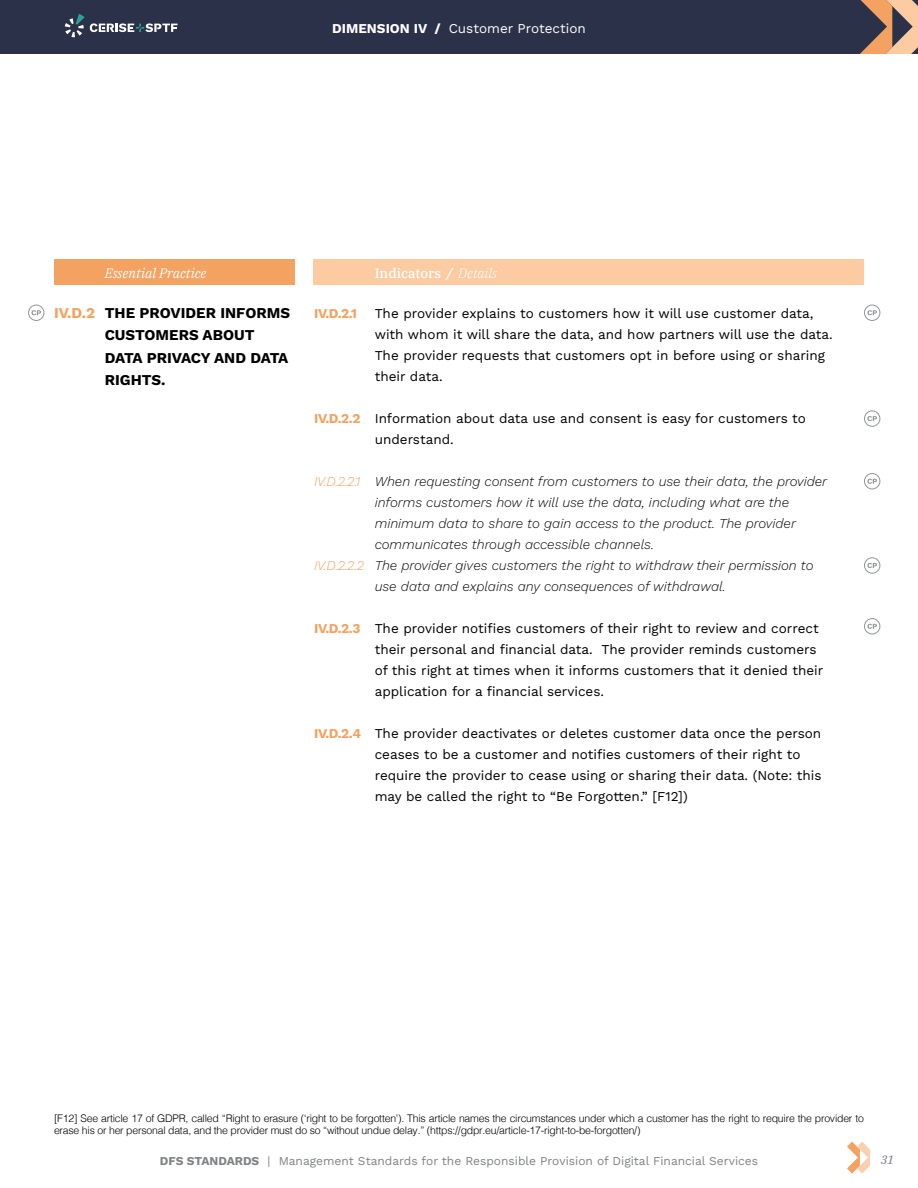
<style>
.page{position:relative;width:918px;height:1188px;background:#fff}
.page>*{position:absolute;margin:0;border:0;box-sizing:border-box;transform-origin:0 0}
.t1{font:700 15px/22.5px "Work Sans";color:#000}
.t2{font:700 15px "Work Sans";color:#f4a261}
.t3{font:13.5px/21px "Work Sans";color:#000}
.t4{font:italic 13.5px/21px "Work Sans";color:#000}
.t5{font:700 13.5px "Work Sans";letter-spacing:-.03em;color:#f4a261}
.t6{font:13.5px "Work Sans";color:#fff}
.t7{font:italic 13.5px "Work Sans";color:#f4a261}
.t8{font:500 13.5px "IBM Plex Serif";color:#fff}
.t9{font:italic 13.5px "IBM Plex Serif";color:#fff}
.t10{font:12px "Work Sans";color:#808285}
.t11{font:italic 12px "IBM Plex Serif Text";color:#827c8a}
.t12{font:300 10.5px/12px "Helvetica";letter-spacing:-.02em;color:#000}
.s1{font-weight:700}
.s2{font-weight:700;font-style:italic}
.s3{font-weight:300;font-style:italic}
</style>
<div class="page">
<svg style="left:847px;top:1142px;width:23px;height:32px"></svg>
<div style="left:0;top:0;width:918px;height:54px;background:#2b3149"></div>
<div style="left:313px;top:259px;width:551px;height:26px;background:#fdcba1"></div>
<div style="left:54px;top:259px;width:241px;height:26px;background:#f4a261"></div>
<div style="left:28px;top:305px;width:16px;height:16px;border:1px solid #939598;border-radius:50%"></div>
<svg style="left:32px;top:310px;width:9px;height:5px"></svg>
<div style="left:864px;top:305px;width:16px;height:16px;border:1px solid #939598;border-radius:50%"></div>
<svg style="left:867px;top:310px;width:10px;height:5px"></svg>
<div style="left:864px;top:410px;width:16px;height:17px;border:1px solid #939598;border-radius:50%"></div>
<svg style="left:867px;top:416px;width:10px;height:5px"></svg>
<svg style="left:864px;top:474px;width:16px;height:15px"></svg>
<div style="left:864px;top:473px;width:16px;height:16px;border:1px solid #939598;border-radius:50%"></div>
<svg style="left:867px;top:479px;width:10px;height:5px"></svg>
<svg style="left:864px;top:558px;width:16px;height:15px"></svg>
<div style="left:864px;top:557px;width:16px;height:17px;border:1px solid #939598;border-radius:50%"></div>
<svg style="left:867px;top:563px;width:10px;height:5px"></svg>
<svg style="left:864px;top:619px;width:16px;height:15px"></svg>
<div style="left:864px;top:618px;width:16px;height:16px;border:1px solid #939598;border-radius:50%"></div>
<svg style="left:867px;top:624px;width:10px;height:5px"></svg>
<p class="t6" style="left:332px;top:18px;width:255px"><span class="s1">DIMENSION IV /</span> Customer Protection</p>
<p class="t9" style="left:105px;top:262px;width:103px">Essential Practice</p>
<p class="t8" style="left:375px;top:262px;width:124px">Indicators <span class="s2">/</span> <span class="s3">Details</span></p>
<p class="t2" style="left:54px;top:301px;width:43px">IV.D.2</p>
<p class="t5" style="left:314px;top:303px;width:44px">IV.D.2.1</p>
<p class="t1" style="left:105px;top:301px;width:187px">THE PROVIDER INFORMS<br>CUSTOMERS ABOUT<br>DATA PRIVACY AND DATA<br>RIGHTS.</p>
<p class="t5" style="left:314px;top:408px;width:48px">IV.D.2.2</p>
<p class="t7" style="left:314px;top:471px;width:47px">IV.D.2.2.1</p>
<p class="t7" style="left:314px;top:555px;width:51px">IV.D.2.2.2</p>
<p class="t5" style="left:314px;top:618px;width:48px">IV.D.2.3</p>
<p class="t5" style="left:314px;top:723px;width:48px">IV.D.2.4</p>
<p class="t3" style="left:375px;top:302px;width:460px">The provider explains to customers how it will use customer data, with whom it will share the data, and how partners will use the data.<br>The provider requests that customers opt in before using or sharing their data.</p>
<p class="t3" style="left:375px;top:407px;width:433px">Information about data use and consent is easy for customers to understand.</p>
<p class="t4" style="left:375px;top:470px;width:454px">When requesting consent from customers to use their data, the provider informs customers how it will use the data, including what are the minimum data to share to gain access to the product. The provider communicates through accessible channels.<br>The provider gives customers the right to withdraw their permission to use data and explains any consequences of withdrawal.</p>
<p class="t3" style="left:375px;top:617px;width:450px">The provider notifies customers of their right to review and correct their personal and financial data. The provider reminds customers of this right at times when it informs customers that it denied their application for a financial services.</p>
<p class="t3" style="left:375px;top:722px;width:448px">The provider deactivates or deletes customer data once the person ceases to be a customer and notifies customers of their right to require the provider to cease using or sharing their data. (Note: this may be called the right to “Be Forgotten.” [F12])</p>
<p class="t12" style="left:54px;top:1112px;width:811px">[F12] See article 17 of GDPR, called “Right to erasure (‘right to be forgotten’). This article names the circumstances under which a customer has the right to require the provider to erase his or her personal data, and the provider must do so “without undue delay.” (https://gdpr.eu/article-17-right-to-be-forgotten/)</p>
<p class="t10" style="left:160px;top:1151px;width:600px"><span class="s1">DFS STANDARDS</span> | Management Standards for the Responsible Provision of Digital Financial Services</p>
<p class="t11" style="left:881px;top:1151px;width:15px">31</p>
</div>
